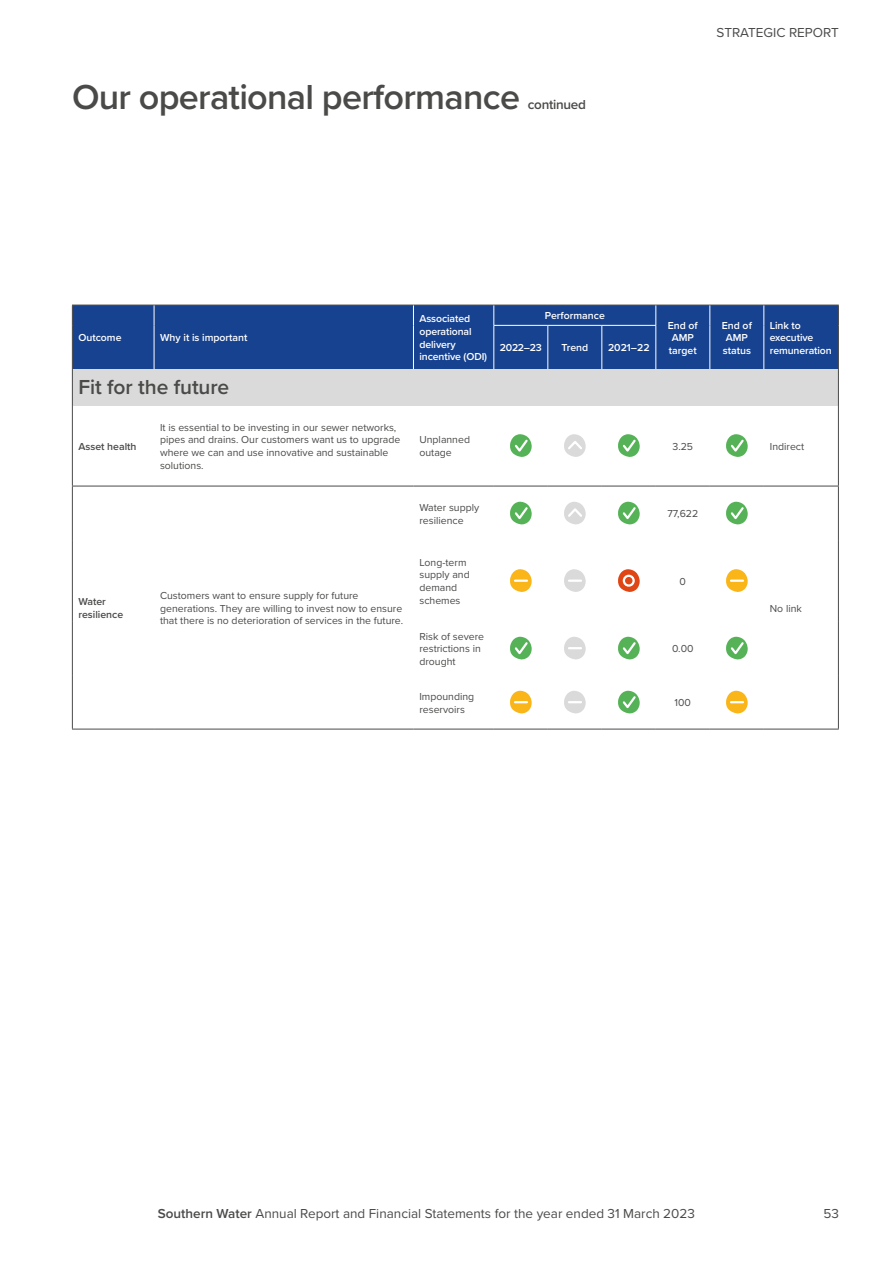
<style>
.page{position:relative;width:893px;height:1263px;background:#fff}
.page>*{position:absolute;margin:0;border:0;box-sizing:border-box;transform-origin:0 0}
.t1{font:600 36px "Proxima Nova";letter-spacing:-.02em;color:#4a4a49}
.t2{font:600 21px "Proxima Nova";letter-spacing:-.005em;color:#4a4a49}
.t3{font:13.5px "Proxima Nova";color:#4a4a49}
.t4{font:600 13.5px "Proxima Nova";letter-spacing:-.02em;color:#4a4a49}
.t5{font:10.5px/12.6px "Proxima Nova";color:#4a4a49}
.t6{font:600 10.5px/12.6px "Proxima Nova";letter-spacing:-.01em;color:#fff}
.t7{font:600 10.5px/12.6px "Proxima Nova";color:#4a4a49}
.s1{font-weight:600}
</style>
<div class="page">
<div style="left:73px;top:306px;width:765px;height:63px;background:#174290"></div>
<div style="left:72px;top:369px;width:766px;height:36px;background:#dadada"></div>
<hr style="left:838px;top:369px;width:1px;height:36px;background:#4a4a49">
<hr style="left:72px;top:729px;width:82px;height:1px;background:#4a4a49">
<hr style="left:154px;top:729px;width:259px;height:1px;background:#4a4a49">
<hr style="left:764px;top:729px;width:75px;height:1px;background:#4a4a49">
<hr style="left:72px;top:369px;width:1px;height:36px;background:#4a4a49">
<hr style="left:72px;top:305px;width:82px;height:1px;background:#4a4a49">
<svg style="left:72px;top:305px;width:1px;height:20px"></svg>
<hr style="left:154px;top:305px;width:259px;height:1px;background:#4a4a49">
<hr style="left:413px;top:305px;width:81px;height:1px;background:#4a4a49">
<hr style="left:72px;top:325px;width:1px;height:44px;background:#4a4a49">
<hr style="left:494px;top:305px;width:54px;height:1px;background:#4a4a49">
<hr style="left:548px;top:305px;width:54px;height:1px;background:#4a4a49">
<hr style="left:602px;top:305px;width:54px;height:1px;background:#4a4a49">
<hr style="left:656px;top:305px;width:54px;height:1px;background:#4a4a49">
<hr style="left:710px;top:305px;width:54px;height:1px;background:#4a4a49">
<hr style="left:764px;top:305px;width:75px;height:1px;background:#4a4a49">
<svg style="left:838px;top:305px;width:1px;height:20px"></svg>
<hr style="left:838px;top:325px;width:1px;height:44px;background:#4a4a49">
<svg style="left:154px;top:305px;width:1px;height:20px"></svg>
<svg style="left:413px;top:305px;width:1px;height:20px"></svg>
<hr style="left:154px;top:325px;width:1px;height:44px;background:#fff">
<hr style="left:413px;top:325px;width:1px;height:44px;background:#fff">
<svg style="left:493px;top:305px;width:1px;height:20px"></svg>
<svg style="left:655px;top:305px;width:1px;height:20px"></svg>
<svg style="left:709px;top:305px;width:1px;height:20px"></svg>
<svg style="left:763px;top:305px;width:1px;height:20px"></svg>
<hr style="left:709px;top:325px;width:1px;height:44px;background:#fff">
<hr style="left:763px;top:325px;width:1px;height:44px;background:#fff">
<hr style="left:493px;top:325px;width:55px;height:1px;background:#fff">
<hr style="left:493px;top:326px;width:1px;height:43px;background:#fff">
<hr style="left:548px;top:325px;width:54px;height:1px;background:#fff">
<hr style="left:547px;top:326px;width:1px;height:43px;background:#fff">
<hr style="left:602px;top:325px;width:54px;height:1px;background:#fff">
<hr style="left:601px;top:326px;width:1px;height:43px;background:#fff">
<hr style="left:655px;top:326px;width:1px;height:43px;background:#fff">
<hr style="left:72px;top:405px;width:1px;height:81px;background:#4a4a49">
<hr style="left:838px;top:405px;width:1px;height:81px;background:#4a4a49">
<hr style="left:72px;top:486px;width:1px;height:54px;background:#4a4a49">
<hr style="left:72px;top:540px;width:1px;height:81px;background:#4a4a49">
<hr style="left:72px;top:621px;width:1px;height:54px;background:#4a4a49">
<hr style="left:72px;top:675px;width:1px;height:54px;background:#4a4a49">
<hr style="left:838px;top:486px;width:1px;height:54px;background:#4a4a49">
<hr style="left:838px;top:540px;width:1px;height:81px;background:#4a4a49">
<hr style="left:838px;top:621px;width:1px;height:54px;background:#4a4a49">
<hr style="left:838px;top:675px;width:1px;height:54px;background:#4a4a49">
<hr style="left:413px;top:729px;width:81px;height:1px;background:#4a4a49">
<hr style="left:494px;top:729px;width:54px;height:1px;background:#4a4a49">
<hr style="left:548px;top:729px;width:54px;height:1px;background:#4a4a49">
<hr style="left:602px;top:729px;width:54px;height:1px;background:#4a4a49">
<hr style="left:656px;top:729px;width:54px;height:1px;background:#4a4a49">
<hr style="left:710px;top:729px;width:54px;height:1px;background:#4a4a49">
<hr style="left:72px;top:486px;width:82px;height:1px;background:#4a4a49">
<hr style="left:154px;top:486px;width:259px;height:1px;background:#4a4a49">
<hr style="left:413px;top:486px;width:81px;height:1px;background:#4a4a49">
<hr style="left:494px;top:486px;width:54px;height:1px;background:#4a4a49">
<hr style="left:548px;top:486px;width:54px;height:1px;background:#4a4a49">
<hr style="left:602px;top:486px;width:54px;height:1px;background:#4a4a49">
<hr style="left:656px;top:486px;width:54px;height:1px;background:#4a4a49">
<hr style="left:710px;top:486px;width:54px;height:1px;background:#4a4a49">
<hr style="left:764px;top:486px;width:75px;height:1px;background:#4a4a49">
<svg style="left:510px;top:434px;width:22px;height:23px"></svg>
<svg style="left:564px;top:434px;width:22px;height:23px"></svg>
<svg style="left:618px;top:434px;width:22px;height:23px"></svg>
<svg style="left:726px;top:434px;width:22px;height:23px"></svg>
<svg style="left:510px;top:501px;width:22px;height:24px"></svg>
<svg style="left:564px;top:502px;width:22px;height:23px"></svg>
<svg style="left:618px;top:501px;width:22px;height:24px"></svg>
<svg style="left:726px;top:501px;width:22px;height:24px"></svg>
<svg style="left:510px;top:569px;width:22px;height:23px"></svg>
<svg style="left:564px;top:569px;width:22px;height:23px"></svg>
<svg style="left:618px;top:569px;width:22px;height:23px"></svg>
<div style="left:623px;top:575px;width:12px;height:12px;border:2px solid #fff;border-radius:50%"></div>
<svg style="left:726px;top:569px;width:22px;height:23px"></svg>
<svg style="left:510px;top:636px;width:22px;height:24px"></svg>
<svg style="left:564px;top:637px;width:22px;height:23px"></svg>
<svg style="left:618px;top:636px;width:22px;height:24px"></svg>
<svg style="left:726px;top:636px;width:22px;height:24px"></svg>
<svg style="left:510px;top:690px;width:22px;height:24px"></svg>
<svg style="left:564px;top:691px;width:22px;height:23px"></svg>
<svg style="left:618px;top:690px;width:22px;height:24px"></svg>
<svg style="left:726px;top:690px;width:22px;height:24px"></svg>
<h1 class="t1" style="left:72px;top:71px;width:450px">Our operational performance</h1>
<p class="t4" style="left:528px;top:95px;width:60px">continued</p>
<p class="t3" style="left:716px;top:22px;width:124px">STRATEGIC REPORT</p>
<p class="t6" style="left:78px;top:331px;width:45px">Outcome</p>
<p class="t6" style="left:160px;top:331px;width:89px">Why it is important</p>
<h2 class="t2" style="left:78px;top:371px;width:152px">Fit for the future</h2>
<p class="t7" style="left:78px;top:440px;width:60px">Asset health</p>
<p class="t5" style="left:160px;top:420px;width:242px">It is essential to be investing in our sewer networks, pipes and drains. Our customers want us to upgrade where we can and use innovative and sustainable solutions.</p>
<p class="t7" style="left:78px;top:595px;width:46px">Water resilience</p>
<p class="t5" style="left:160px;top:589px;width:245px">Customers want to ensure supply for future generations. They are willing to invest now to ensure that there is no deterioration of services in the future.</p>
<p class="t6" style="left:419px;top:312px;width:69px">Associated operational delivery incentive (ODI)</p>
<p class="t6" style="left:545px;top:309px;width:62px">Performance</p>
<p class="t6" style="left:668px;top:318px;width:32px">End of<br>AMP target</p>
<p class="t6" style="left:722px;top:318px;width:32px">End of<br>AMP status</p>
<p class="t6" style="left:770px;top:318px;width:45px">Link to executive</p>
<p class="t6" style="left:500px;top:341px;width:43px">2022–23</p>
<p class="t6" style="left:561px;top:341px;width:28px">Trend</p>
<p class="t6" style="left:608px;top:341px;width:43px">2021–22</p>
<p class="t6" style="left:770px;top:344px;width:63px">remuneration</p>
<p class="t5" style="left:419px;top:433px;width:52px">Unplanned outage</p>
<p class="t5" style="left:672px;top:439px;width:22px">3.25</p>
<p class="t5" style="left:770px;top:439px;width:36px">Indirect</p>
<p class="t5" style="left:419px;top:501px;width:61px">Water supply resilience</p>
<p class="t5" style="left:667px;top:507px;width:32px">77,622</p>
<p class="t5" style="left:419px;top:555px;width:52px">Long-term supply and demand schemes</p>
<p class="t5" style="left:419px;top:629px;width:66px">Risk of severe restrictions in drought</p>
<p class="t5" style="left:680px;top:574px;width:8px">0</p>
<p class="t5" style="left:672px;top:642px;width:23px">0.00</p>
<p class="t5" style="left:419px;top:690px;width:56px">Impounding reservoirs</p>
<p class="t5" style="left:675px;top:696px;width:18px">100</p>
<p class="t5" style="left:770px;top:601px;width:34px">No link</p>
<p class="t3" style="left:158px;top:1204px;width:539px"><span class="s1">Southern Water</span> Annual Report and Financial Statements for the year ended 31 March 2023</p>
<p class="t3" style="left:823px;top:1204px;width:17px">53</p>
</div>
